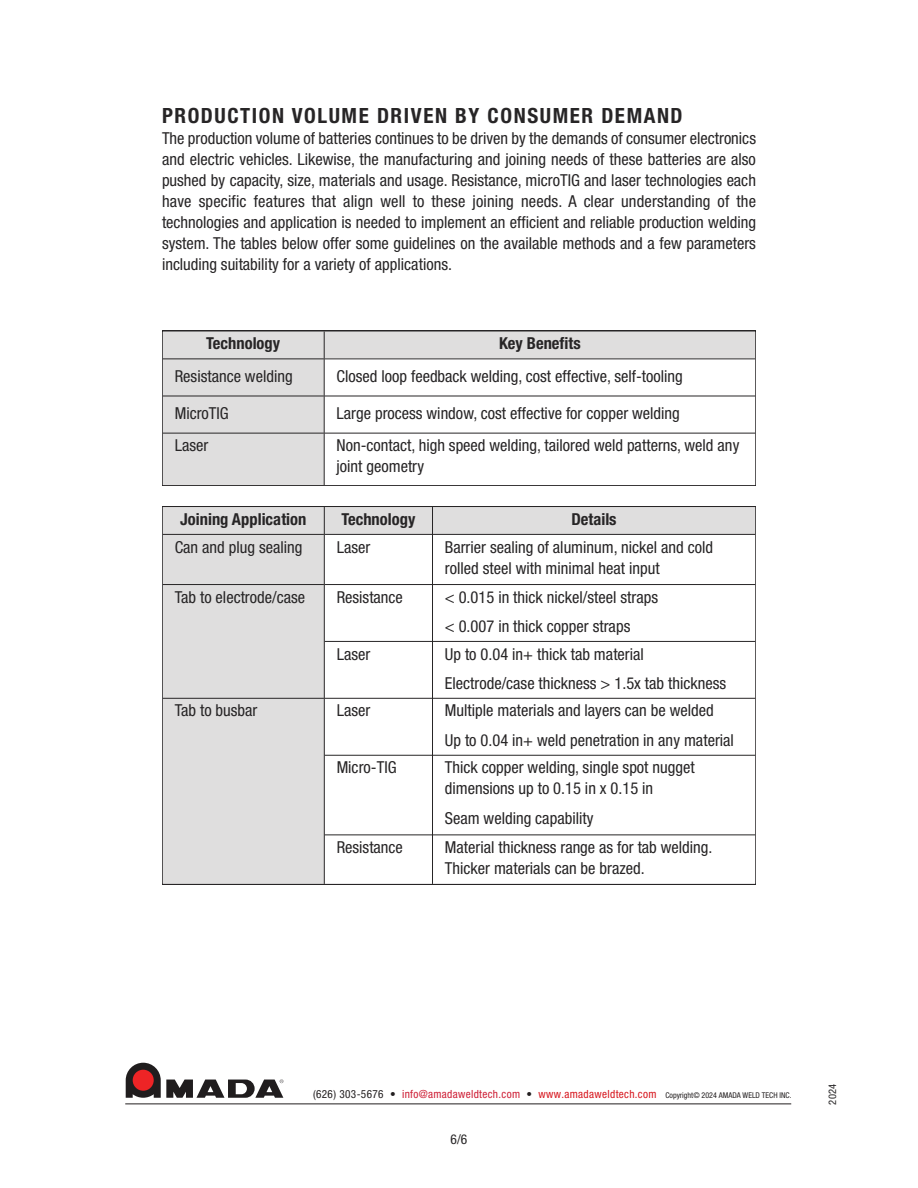
<style>
.page{position:relative;width:918px;height:1188px;background:#fff}
.page>*{position:absolute;margin:0;border:0;box-sizing:border-box;transform-origin:0 0}
.t1{font:700 condensed 21px "Helvetica Neue";letter-spacing:.075em;color:#272526}
.t2{font:condensed 16.5px/21px "Helvetica Neue";color:#272526}
.t3{font:700 condensed 16.5px "Helvetica Neue";color:#272526}
.t4{font:condensed 13.5px "Helvetica Neue";color:#272526}
.t5{font:condensed 10.5px "Helvetica Neue";color:#272526}
.t6{font:condensed 7.95px "Helvetica Neue";color:#231f20}
.s1{font-size:11.25px}
.s2{font-size:11.25px;color:#ce1f36}
.s3{font-size:11.25px;color:#d7171f}
</style>
<div class="page">
<div style="left:162px;top:506px;width:162px;height:28px;background:#dfdede"></div>
<div style="left:324px;top:506px;width:109px;height:28px;background:#dfdede"></div>
<div style="left:433px;top:506px;width:323px;height:28px;background:#dfdede"></div>
<div style="left:162px;top:534px;width:162px;height:51px;background:#dfdede"></div>
<div style="left:162px;top:585px;width:162px;height:113px;background:#dfdede"></div>
<div style="left:162px;top:698px;width:162px;height:186px;background:#dfdede"></div>
<div style="left:162px;top:506px;width:594px;height:379px;border:2px solid #272526"></div>
<hr style="left:324px;top:507px;width:1px;height:377px;background:#272526">
<hr style="left:432px;top:507px;width:1px;height:377px;background:#272526">
<hr style="left:163px;top:534px;width:161px;height:1px;background:#272526">
<hr style="left:325px;top:534px;width:107px;height:1px;background:#272526">
<hr style="left:433px;top:534px;width:322px;height:1px;background:#272526">
<hr style="left:163px;top:584px;width:161px;height:1px;background:#272526">
<hr style="left:325px;top:584px;width:107px;height:1px;background:#272526">
<hr style="left:433px;top:584px;width:322px;height:1px;background:#272526">
<hr style="left:325px;top:641px;width:107px;height:1px;background:#272526">
<hr style="left:433px;top:641px;width:322px;height:1px;background:#272526">
<hr style="left:163px;top:698px;width:161px;height:1px;background:#272526">
<hr style="left:325px;top:698px;width:107px;height:1px;background:#272526">
<hr style="left:433px;top:698px;width:322px;height:1px;background:#272526">
<hr style="left:325px;top:755px;width:107px;height:1px;background:#272526">
<hr style="left:433px;top:755px;width:322px;height:1px;background:#272526">
<hr style="left:325px;top:835px;width:107px;height:1px;background:#272526">
<hr style="left:433px;top:835px;width:322px;height:1px;background:#272526">
<div style="left:162px;top:331px;width:162px;height:28px;background:#dfdede"></div>
<div style="left:324px;top:331px;width:432px;height:28px;background:#dfdede"></div>
<div style="left:162px;top:359px;width:162px;height:37px;background:#dfdede"></div>
<div style="left:162px;top:396px;width:162px;height:37px;background:#dfdede"></div>
<div style="left:162px;top:433px;width:162px;height:53px;background:#dfdede"></div>
<div style="left:162px;top:331px;width:594px;height:155px;border:2px solid #272526"></div>
<hr style="left:324px;top:331px;width:1px;height:154px;background:#272526">
<hr style="left:163px;top:358px;width:161px;height:1px;background:#272526">
<hr style="left:325px;top:358px;width:430px;height:1px;background:#272526">
<hr style="left:163px;top:396px;width:161px;height:1px;background:#272526">
<hr style="left:325px;top:396px;width:430px;height:1px;background:#272526">
<hr style="left:163px;top:433px;width:161px;height:1px;background:#272526">
<hr style="left:325px;top:433px;width:430px;height:1px;background:#272526">
<hr style="left:125px;top:1104px;width:666px;height:1px;background:#231f20">
<svg style="left:126px;top:1063px;width:157px;height:35px"></svg>
<p class="t1" style="left:162px;top:108px;width:522px">PRODUCTION VOLUME DRIVEN BY CONSUMER DEMAND</p>
<p class="t2" style="left:162px;top:129px;width:596px;text-align:justify">The production volume of batteries continues to be driven by the demands of consumer electronics and electric vehicles. Likewise, the manufacturing and joining needs of these batteries are also pushed by capacity, size, materials and usage. Resistance, microTIG and laser technologies each have specific features that align well to these joining needs. A clear understanding of the technologies and application is needed to implement an efficient and reliable production welding system. The tables below offer some guidelines on the available methods and a few parameters including suitability for a variety of applications.</p>
<p class="t3" style="left:206px;top:338px;width:76px">Technology</p>
<p class="t3" style="left:499px;top:338px;width:83px">Key Benefits</p>
<p class="t2" style="left:175px;top:367px;width:119px">Resistance welding</p>
<p class="t2" style="left:337px;top:367px;width:348px">Closed loop feedback welding, cost effective, self-tooling</p>
<p class="t2" style="left:175px;top:404px;width:56px">MicroTIG</p>
<p class="t2" style="left:337px;top:404px;width:345px">Large process window, cost effective for copper welding</p>
<p class="t2" style="left:175px;top:436px;width:35px">Laser</p>
<p class="t2" style="left:337px;top:436px;width:404px">Non-contact, high speed welding, tailored weld patterns, weld any joint geometry</p>
<p class="t3" style="left:180px;top:513px;width:128px">Joining Application</p>
<p class="t3" style="left:341px;top:513px;width:76px">Technology</p>
<p class="t3" style="left:571px;top:513px;width:47px">Details</p>
<p class="t2" style="left:175px;top:538px;width:129px">Can and plug sealing</p>
<p class="t2" style="left:337px;top:538px;width:35px">Laser</p>
<p class="t2" style="left:445px;top:538px;width:270px">Barrier sealing of aluminum, nickel and cold rolled steel with minimal heat input</p>
<p class="t2" style="left:175px;top:588px;width:132px">Tab to electrode/case</p>
<p class="t2" style="left:337px;top:588px;width:68px">Resistance</p>
<p class="t2" style="left:445px;top:583px;width:215px;line-height:29.7px">&lt; 0.015 in thick nickel/steel straps &lt; 0.007 in thick copper straps</p>
<p class="t2" style="left:337px;top:645px;width:35px">Laser</p>
<p class="t2" style="left:445px;top:640px;width:283px;line-height:29.7px">Up to 0.04 in+ thick tab material<br>Electrode/case thickness &gt; 1.5x tab thickness</p>
<p class="t2" style="left:175px;top:701px;width:84px">Tab to busbar</p>
<p class="t2" style="left:337px;top:701px;width:35px">Laser</p>
<p class="t2" style="left:445px;top:697px;width:291px;line-height:29.7px">Multiple materials and layers can be welded<br>Up to 0.04 in+ weld penetration in any material</p>
<p class="t2" style="left:337px;top:758px;width:61px">Micro-TIG</p>
<p class="t2" style="left:445px;top:758px;width:251px">Thick copper welding, single spot nugget dimensions up to 0.15 in x 0.15 in</p>
<p class="t2" style="left:445px;top:809px;width:150px">Seam welding capability</p>
<p class="t2" style="left:337px;top:838px;width:68px">Resistance</p>
<p class="t2" style="left:445px;top:838px;width:269px">Material thickness range as for tab welding.<br>Thicker materials can be brazed.</p>
<p class="t6" style="left:313px;top:1092px;width:480px"><span class="s1">(626) 303-5676 •</span> <span class="s2">info@amadaweldtech.com</span> <span class="s1">•</span> <span class="s3">www.amadaweldtech.com</span> Copyright© 2024 AMADA WELD TECH INC.</p>
<p class="t5" style="left:829px;top:1104px;width:22px;rotate:-90deg">2024</p>
<p class="t4" style="left:451px;top:1134px;width:18px">6/6</p>
</div>
